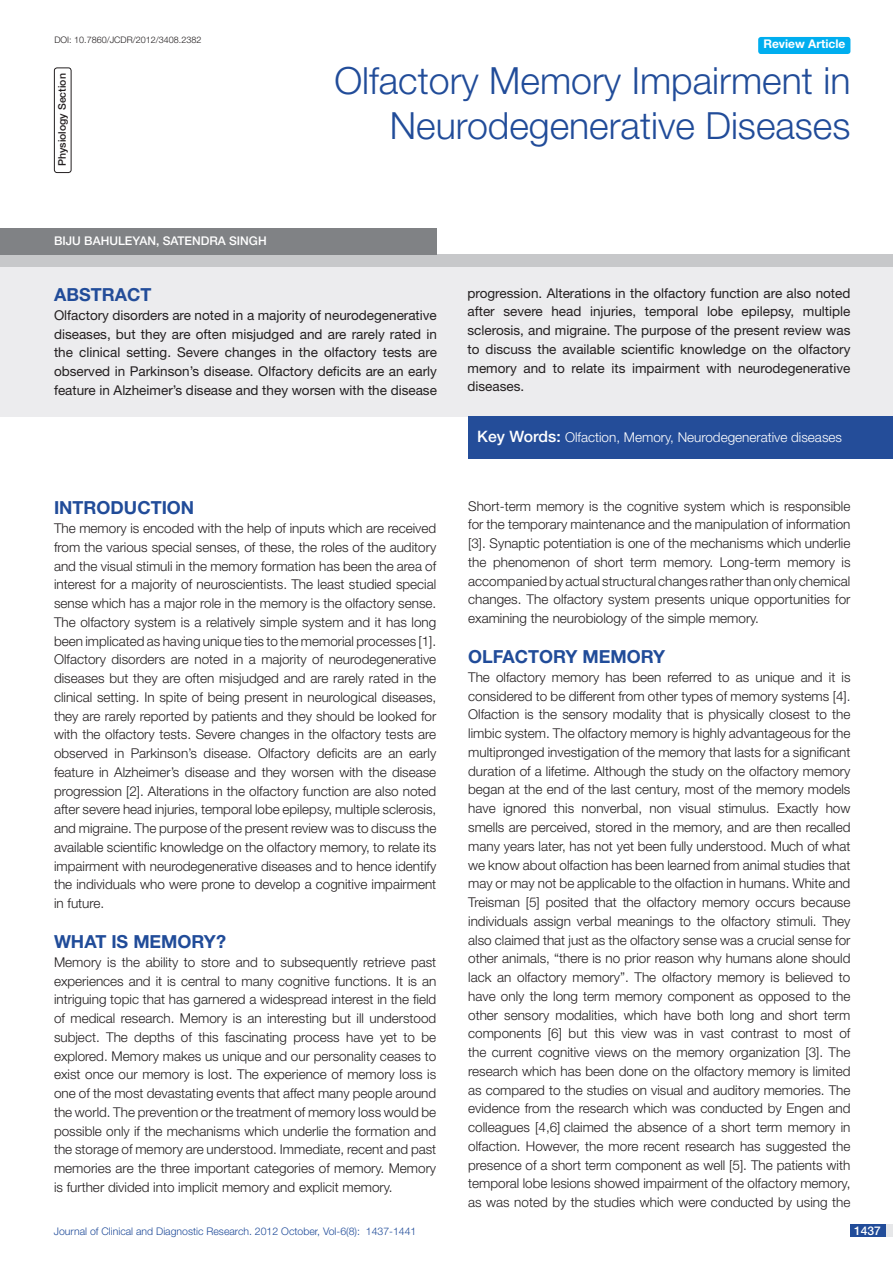
<style>
.page{position:relative;width:893px;height:1263px;background:#fff}
.page>*{position:absolute;margin:0;border:0;box-sizing:border-box;transform-origin:0 0}
.t1{font:300 37.5px/45px "Helvetica Neue";color:#214c99;text-align:right}
.Level_1{font:700 18px "Helvetica Neue";color:#214c99}
.Abstract_head{font:700 18px "Helvetica Neue";color:#214c99}
.Body_text{font:300 13.5px/18.8px "Helvetica Neue";color:#231f20;text-align:justify}
.Abstract_text{font:13.5px/18.8px "Helvetica Neue";color:#231f20;text-align:justify}
.t2{font:300 13.5px "Helvetica Neue";color:#fff}
.Author{font:500 12px "Helvetica Neue";color:#fff}
.t3{font:700 12px "Helvetica Neue";color:#fff}
.t4{font:300 10.5px "Helvetica Neue";color:#214c99}
.t5{font:500 10.5px "Helvetica Neue";color:#231f20}
.DOI{font:300 9px "Helvetica Neue";color:#231f20}
.s1{color:#244d99}
.s2{font-weight:500;font-size:15.75px}
</style>
<div class="page">
<div style="left:850px;top:1224px;width:43px;height:13px;background:#e6e7e9"></div>
<div style="left:850px;top:1224px;width:35px;height:13px;background:#214c99"></div>
<div style="left:758px;top:37px;width:92px;height:17px;background:#00aeef;border-radius:3px"></div>
<div style="left:0;top:267px;width:893px;height:150px;background:#ececee"></div>
<div style="left:0;top:254px;width:893px;height:12px;background:#c7c8ca"></div>
<div style="left:469px;top:416px;width:424px;height:43px;background:#244d99"></div>
<div style="left:54px;top:68px;width:17px;height:105px;border:1px solid #231f20;border-radius:3px"></div>
<div style="left:0;top:228px;width:436px;height:27px;background:#808285"></div>
<p class="DOI" style="left:54px;top:35px;width:148px">DOI: 10.7860/JCDR/2012/3408.2382</p>
<p class="t3" style="left:763px;top:37px;width:83px">REVIEW ARTICLE</p>
<p class="t5" style="left:56px;top:166px;width:94px;rotate:-90deg">PHYSIOLOGY SECTION</p>
<p class="Author" style="left:54px;top:233px;width:214px">BIJU BAHULEYAN, SATENDRA SINGH</p>
<p class="t1" style="left:334px;top:57px;width:518px">Olfactory Memory Impairment in<br>Neurodegenerative Diseases</p>
<p class="Abstract_head" style="left:54px;top:284px;width:99px">ABST<span class="s1">RAC</span>T</p>
<p class="Abstract_text" style="left:54px;top:306px;width:384px">Olfactory disorders are noted in a majority of neurodegenerative diseases, but they are often misjudged and are rarely rated in the clinical setting. Severe changes in the olfactory tests are observed in Parkinson’s disease. Olfactory deficits are an early feature in Alzheimer’s disease and they worsen with the disease</p>
<p class="Level_1" style="left:54px;top:497px;width:142px">INTRODUCTION</p>
<p class="Body_text" style="left:54px;top:519px;width:384px">The memory is encoded with the help of inputs which are received from the various special senses, of these, the roles of the auditory and the visual stimuli in the memory formation has been the area of interest for a majority of neuroscientists. The least studied special sense which has a major role in the memory is the olfactory sense.<br>The olfactory system is a relatively simple system and it has long been implicated as having unique ties to the memorial processes [1].<br>Olfactory disorders are noted in a majority of neurodegenerative diseases but they are often misjudged and are rarely rated in the clinical setting. In spite of being present in neurological diseases, they are rarely reported by patients and they should be looked for with the olfactory tests. Severe changes in the olfactory tests are observed in Parkinson’s disease. Olfactory deficits are an early feature in Alzheimer’s disease and they worsen with the disease progression [2]. Alterations in the olfactory function are also noted after severe head injuries, temporal lobe epilepsy, multiple sclerosis, and migraine. The purpose of the present review was to discuss the available scientific knowledge on the olfactory memory, to relate its impairment with neurodegenerative diseases and to hence identify the individuals who were prone to develop a cognitive impairment in future.</p>
<p class="Level_1" style="left:54px;top:930px;width:173px">WHAT IS MEMORY?</p>
<p class="Body_text" style="left:54px;top:952px;width:384px">Memory is the ability to store and to subsequently retrieve past experiences and it is central to many cognitive functions. It is an intriguing topic that has garnered a widespread interest in the field of medical research. Memory is an interesting but ill understood subject. The depths of this fascinating process have yet to be explored. Memory makes us unique and our personality ceases to exist once our memory is lost. The experience of memory loss is one of the most devastating events that affect many people around the world. The prevention or the treatment of memory loss would be possible only if the mechanisms which underlie the formation and the storage of memory are understood. Immediate, recent and past memories are the three important categories of memory. Memory is further divided into implicit memory and explicit memory.</p>
<p class="t4" style="left:54px;top:1225px;width:364px">Journal of Clinical and Diagnostic Research. 2012 October, Vol-6(8): 1437-1441</p>
<p class="Abstract_text" style="left:468px;top:283px;width:384px">progression. Alterations in the olfactory function are also noted after severe head injuries, temporal lobe epilepsy, multiple sclerosis, and migraine. The purpose of the present review was to discuss the available scientific knowledge on the olfactory memory and to relate its impairment with neurodegenerative diseases.</p>
<p class="t2" style="left:477px;top:428px;width:366px"><span class="s2">KEY WORDS:</span> Olfaction, Memory, Neurodegenerative diseases</p>
<p class="Body_text" style="left:468px;top:496px;width:384px">Short-term memory is the cognitive system which is responsible for the temporary maintenance and the manipulation of information [3]. Synaptic potentiation is one of the mechanisms which underlie the phenomenon of short term memory. Long-term memory is accompanied by actual structural changes rather than only chemical changes. The olfactory system presents unique opportunities for examining the neurobiology of the simple memory.</p>
<p class="Level_1" style="left:468px;top:646px;width:48px">OLFACT</p>
<p class="Level_1" style="left:539px;top:646px;width:128px">ORY MEMORY</p>
<p class="Body_text" style="left:468px;top:667px;width:384px">The olfactory memory has been referred to as unique and it is considered to be different from other types of memory systems [4].<br>Olfaction is the sensory modality that is physically closest to the limbic system. The olfactory memory is highly advantageous for the multipronged investigation of the memory that lasts for a significant duration of a lifetime. Although the study on the olfactory memory began at the end of the last century, most of the memory models have ignored this nonverbal, non visual stimulus. Exactly how smells are perceived, stored in the memory, and are then recalled many years later, has not yet been fully understood. Much of what we know about olfaction has been learned from animal studies that may or may not be applicable to the olfaction in humans. White and Treisman [5] posited that the olfactory memory occurs because individuals assign verbal meanings to the olfactory stimuli. They also claimed that just as the olfactory sense was a crucial sense for other animals, “there is no prior reason why humans alone should lack an olfactory memory”. The olfactory memory is believed to have only the long term memory component as opposed to the other sensory modalities, which have both long and short term components [6] but this view was in vast contrast to most of the current cognitive views on the memory organization [3]. The research which has been done on the olfactory memory is limited as compared to the studies on visual and auditory memories. The evidence from the research which was conducted by Engen and colleagues [4,6] claimed the absence of a short term memory in olfaction. However, the more recent research has suggested the presence of a short term component as well [5]. The patients with temporal lobe lesions showed impairment of the olfactory memory, as was noted by the studies which were conducted by using the</p>
<p class="Author" style="left:854px;top:1223px;width:28px">1437</p>
</div>
